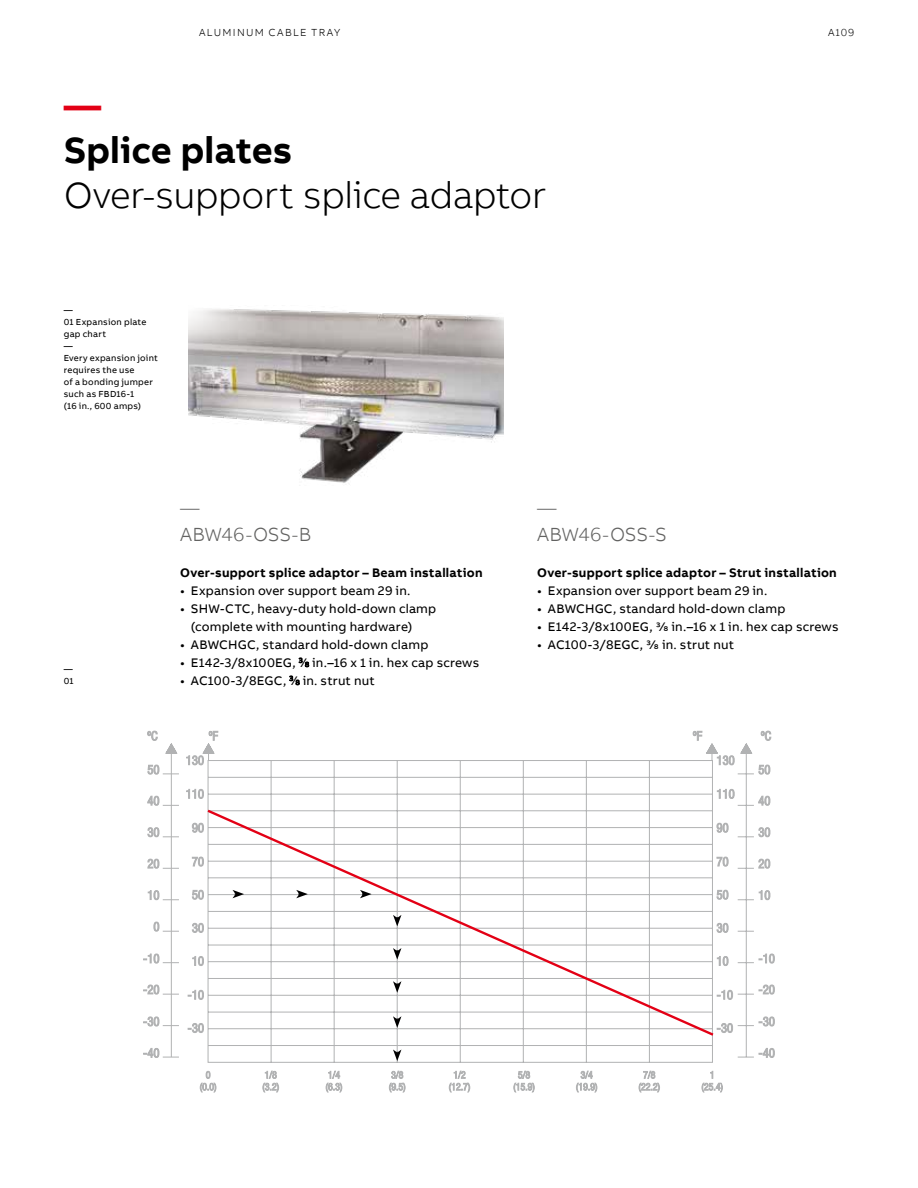
<style>
.page{position:relative;width:918px;height:1188px;background:#fff}
.page>*{position:absolute;margin:0;border:0;box-sizing:border-box;transform-origin:0 0}
.t1{font:300 37.5px "AB Bvoice";letter-spacing:-.01em;color:#000}
.t2{font:700 37.5px "AB Bvoice";color:#000}
.t3{font:700 37.5px "AB Bvoice";color:#e30015}
.t4{font:300 19.5px/27px "AB Bvoice";letter-spacing:-.005em;color:#626261}
.t5{font:12.75px/18px "AB Bvoice";letter-spacing:.015em;color:#000}
.t6{font:700 12.75px "AB Bvoice";letter-spacing:.02em;color:#000}
.t7{font:300 10.5px "AB Bvoice";letter-spacing:.12em;color:#000}
.t8{font:9px/12px "AB Bvoice";letter-spacing:.025em;color:#000}
.s1{font-size:7.05px}
</style>
<div class="page">
<svg style="left:207px;top:760px;width:506px;height:303px"></svg>
<svg style="left:207px;top:808px;width:507px;height:230px"></svg>
<svg style="left:165px;top:743px;width:12px;height:11px"></svg>
<hr style="left:171px;top:753px;width:1px;height:304px;background:#b1b2b3">
<hr style="left:746px;top:753px;width:1px;height:304px;background:#b1b2b3">
<svg style="left:738px;top:931px;width:16px;height:1px"></svg>
<svg style="left:147px;top:765px;width:32px;height:10px"></svg>
<svg style="left:147px;top:731px;width:11px;height:10px"></svg>
<svg style="left:186px;top:731px;width:32px;height:34px"></svg>
<svg style="left:186px;top:789px;width:18px;height:10px"></svg>
<svg style="left:192px;top:823px;width:12px;height:10px"></svg>
<svg style="left:192px;top:857px;width:12px;height:10px"></svg>
<svg style="left:192px;top:890px;width:12px;height:10px"></svg>
<svg style="left:192px;top:923px;width:12px;height:10px"></svg>
<svg style="left:192px;top:956px;width:12px;height:10px"></svg>
<svg style="left:188px;top:990px;width:16px;height:10px"></svg>
<svg style="left:188px;top:1023px;width:16px;height:10px"></svg>
<svg style="left:716px;top:823px;width:13px;height:10px"></svg>
<svg style="left:716px;top:857px;width:13px;height:10px"></svg>
<svg style="left:717px;top:890px;width:12px;height:10px"></svg>
<svg style="left:716px;top:923px;width:13px;height:10px"></svg>
<svg style="left:717px;top:956px;width:12px;height:10px"></svg>
<svg style="left:147px;top:796px;width:32px;height:10px"></svg>
<svg style="left:147px;top:827px;width:32px;height:10px"></svg>
<svg style="left:147px;top:859px;width:32px;height:10px"></svg>
<svg style="left:148px;top:890px;width:31px;height:10px"></svg>
<svg style="left:153px;top:922px;width:26px;height:10px"></svg>
<svg style="left:143px;top:954px;width:36px;height:10px"></svg>
<svg style="left:143px;top:985px;width:36px;height:10px"></svg>
<svg style="left:143px;top:1016px;width:36px;height:11px"></svg>
<svg style="left:143px;top:1048px;width:36px;height:10px"></svg>
<svg style="left:200px;top:1071px;width:16px;height:21px"></svg>
<svg style="left:262px;top:1071px;width:17px;height:21px"></svg>
<svg style="left:326px;top:1071px;width:16px;height:21px"></svg>
<svg style="left:389px;top:1071px;width:17px;height:21px"></svg>
<svg style="left:449px;top:1071px;width:21px;height:21px"></svg>
<svg style="left:513px;top:1071px;width:22px;height:21px"></svg>
<svg style="left:576px;top:1071px;width:21px;height:21px"></svg>
<svg style="left:639px;top:1071px;width:21px;height:21px"></svg>
<svg style="left:701px;top:1071px;width:22px;height:21px"></svg>
<svg style="left:693px;top:731px;width:78px;height:44px"></svg>
<svg style="left:717px;top:789px;width:53px;height:17px"></svg>
<svg style="left:738px;top:827px;width:32px;height:10px"></svg>
<svg style="left:738px;top:859px;width:32px;height:10px"></svg>
<svg style="left:738px;top:890px;width:32px;height:10px"></svg>
<svg style="left:738px;top:954px;width:37px;height:10px"></svg>
<svg style="left:717px;top:985px;width:58px;height:15px"></svg>
<svg style="left:717px;top:1016px;width:58px;height:17px"></svg>
<svg style="left:738px;top:1048px;width:37px;height:10px"></svg>
<svg style="left:232px;top:890px;width:12px;height:8px"></svg>
<svg style="left:296px;top:890px;width:12px;height:8px"></svg>
<svg style="left:360px;top:890px;width:12px;height:8px"></svg>
<svg style="left:393px;top:915px;width:8px;height:11px"></svg>
<svg style="left:393px;top:948px;width:8px;height:12px"></svg>
<svg style="left:393px;top:981px;width:8px;height:12px"></svg>
<svg style="left:393px;top:1016px;width:8px;height:12px"></svg>
<svg style="left:393px;top:1050px;width:8px;height:11px"></svg>
<img style="left:188px;top:309px;width:315px;height:174px">
<p class="t7" style="left:199px;top:26px;width:143px">ALUMINUM CABLE TRAY</p>
<p class="t7" style="left:828px;top:26px;width:28px">A109</p>
<h1 class="t3" style="left:64px;top:81px;width:39px">—</h1>
<h1 class="t2" style="left:64px;top:126px;width:230px">Splice plates</h1>
<h1 class="t1" style="left:64px;top:173px;width:484px">Over-support splice adaptor</h1>
<p class="t8" style="left:64px;top:304px;width:96px">—<br>01 Expansion plate gap chart<br>—<br>Every expansion joint requires the use<br>of a bonding jumper such as FBD16-1<br>(16 in., 600 amps)</p>
<p class="t8" style="left:64px;top:663px;width:11px">—<br>01</p>
<h2 class="t4" style="left:180px;top:494px;width:132px">—<br>ABW46-OSS-B</h2>
<p class="t6" style="left:180px;top:564px;width:304px">Over-support splice adaptor – Beam installation</p>
<p class="t5" style="left:180px;top:582px;width:232px">• Expansion over support beam 29 in.</p>
<p class="t5" style="left:191px;top:600px;width:247px;text-indent:-11px">• SHW-CTC, heavy-duty hold-down clamp (complete with mounting hardware)</p>
<p class="t5" style="left:180px;top:636px;width:250px">• ABWCHGC, standard hold-down clamp</p>
<p class="t5" style="left:180px;top:654px;width:300px">• E142-3/8x100EG, <sup>3</sup>⁄<span class="s1">8</span> in.–16 x 1 in. hex cap screws</p>
<p class="t5" style="left:180px;top:672px;width:196px">• AC100-3/8EGC, <sup>3</sup>⁄<span class="s1">8</span> in. strut nut</p>
<h2 class="t4" style="left:537px;top:494px;width:131px">—<br>ABW46-OSS-S</h2>
<p class="t6" style="left:537px;top:564px;width:301px">Over-support splice adaptor – Strut installation</p>
<p class="t5" style="left:537px;top:582px;width:232px">• Expansion over support beam 29 in.</p>
<p class="t5" style="left:537px;top:600px;width:250px">• ABWCHGC, standard hold-down clamp</p>
<p class="t5" style="left:537px;top:618px;width:303px">• E142-3/8x100EG, 3/8 in.–16 x 1 in. hex cap screws</p>
<p class="t5" style="left:537px;top:636px;width:198px">• AC100-3/8EGC, 3/8 in. strut nut</p>
</div>
